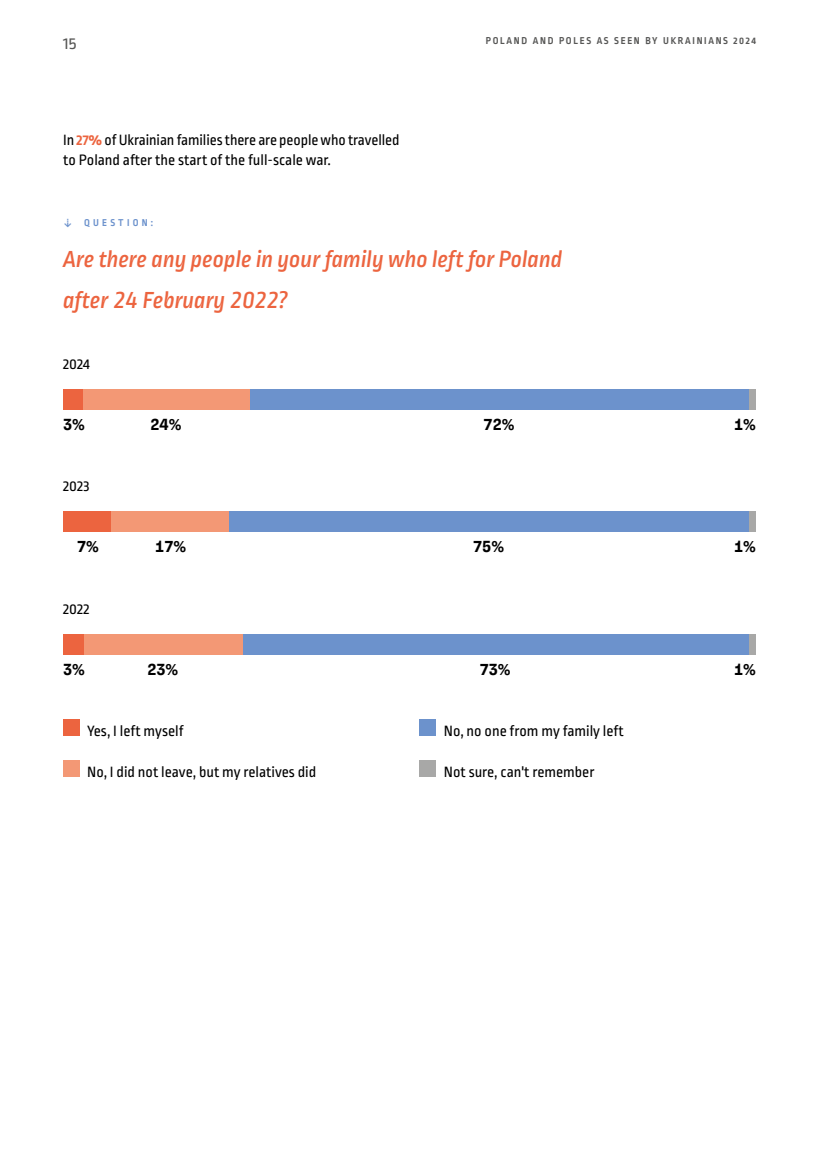
<style>
.page{position:relative;width:819px;height:1166px;background:#fff}
.page>*{position:absolute;margin:0;border:0;box-sizing:border-box;transform-origin:0 0}
.t1{font:italic 500 24.5px/40.8px "Ropa Sans Pro";color:#ec643f}
.t2{font:17.5px "Ropa Sans Pro";color:#575756}
.t3{font:15.75px/20.3px "Ropa Sans Pro";color:#000}
.t4{font:700 15.75px "Magnet";color:#000}
.t5{font:700 10.5px "Ropa Sans Pro";letter-spacing:.16em;color:#575756}
.t6{font:700 10.5px "Ropa Sans Pro";letter-spacing:.31em;color:#6c92cc}
.s1{font-weight:700;color:#ec643f}
</style>
<div class="page">
<div style="left:63px;top:389px;width:21px;height:21px;background:#ec643f"></div>
<div style="left:84px;top:389px;width:166px;height:21px;background:#f39875"></div>
<div style="left:250px;top:389px;width:499px;height:21px;background:#6c92cc"></div>
<div style="left:749px;top:389px;width:7px;height:21px;background:#a8a8a7"></div>
<div style="left:63px;top:512px;width:48px;height:20px;background:#ec643f"></div>
<div style="left:111px;top:512px;width:118px;height:20px;background:#f39875"></div>
<div style="left:229px;top:512px;width:520px;height:20px;background:#6c92cc"></div>
<div style="left:749px;top:512px;width:7px;height:20px;background:#a8a8a7"></div>
<div style="left:63px;top:634px;width:21px;height:20px;background:#ec643f"></div>
<div style="left:84px;top:634px;width:159px;height:20px;background:#f39875"></div>
<div style="left:243px;top:634px;width:506px;height:20px;background:#6c92cc"></div>
<div style="left:749px;top:634px;width:7px;height:20px;background:#a8a8a7"></div>
<div style="left:63px;top:719px;width:16px;height:17px;background:#ec643f"></div>
<div style="left:63px;top:760px;width:16px;height:17px;background:#f39875"></div>
<div style="left:419px;top:719px;width:17px;height:17px;background:#6c92cc"></div>
<div style="left:419px;top:760px;width:17px;height:17px;background:#a8a8a7"></div>
<p class="t2" style="left:63px;top:34px;width:15px">15</p>
<p class="t5" style="left:486px;top:34px;width:272px">POLAND AND POLES AS SEEN BY UKRAINIANS 2024</p>
<p class="t3" style="left:63px;top:130px;width:338px">In <span class="s1">27%</span> of Ukrainian families there are people who travelled to Poland after the start of the full-scale war.</p>
<p class="t6" style="left:63px;top:217px;width:92px">↓ QUESTION:</p>
<h1 class="t1" style="left:63px;top:240px;width:501px">Are there any people in your family who left for Poland after 24 February 2022?</h1>
<p class="t3" style="left:63px;top:355px;width:28px">2024</p>
<p class="t4" style="left:63px;top:413px;width:23px">3%</p>
<p class="t4" style="left:150px;top:413px;width:33px">24%</p>
<p class="t4" style="left:483px;top:413px;width:33px">72%</p>
<p class="t4" style="left:734px;top:413px;width:23px">1%</p>
<p class="t3" style="left:63px;top:477px;width:28px">2023</p>
<p class="t4" style="left:77px;top:535px;width:23px">7%</p>
<p class="t4" style="left:155px;top:535px;width:33px">17%</p>
<p class="t4" style="left:473px;top:535px;width:33px">75%</p>
<p class="t4" style="left:734px;top:535px;width:23px">1%</p>
<p class="t3" style="left:63px;top:599px;width:28px">2022</p>
<p class="t4" style="left:63px;top:658px;width:23px">3%</p>
<p class="t4" style="left:147px;top:658px;width:33px">23%</p>
<p class="t4" style="left:479px;top:658px;width:33px">73%</p>
<p class="t4" style="left:734px;top:658px;width:23px">1%</p>
<p class="t3" style="left:87px;top:721px;width:98px">Yes, I left myself</p>
<p class="t3" style="left:87px;top:762px;width:230px">No, I did not leave, but my relatives did</p>
<p class="t3" style="left:444px;top:721px;width:181px">No, no one from my family left</p>
<p class="t3" style="left:444px;top:762px;width:152px">Not sure, can't remember</p>
</div>
